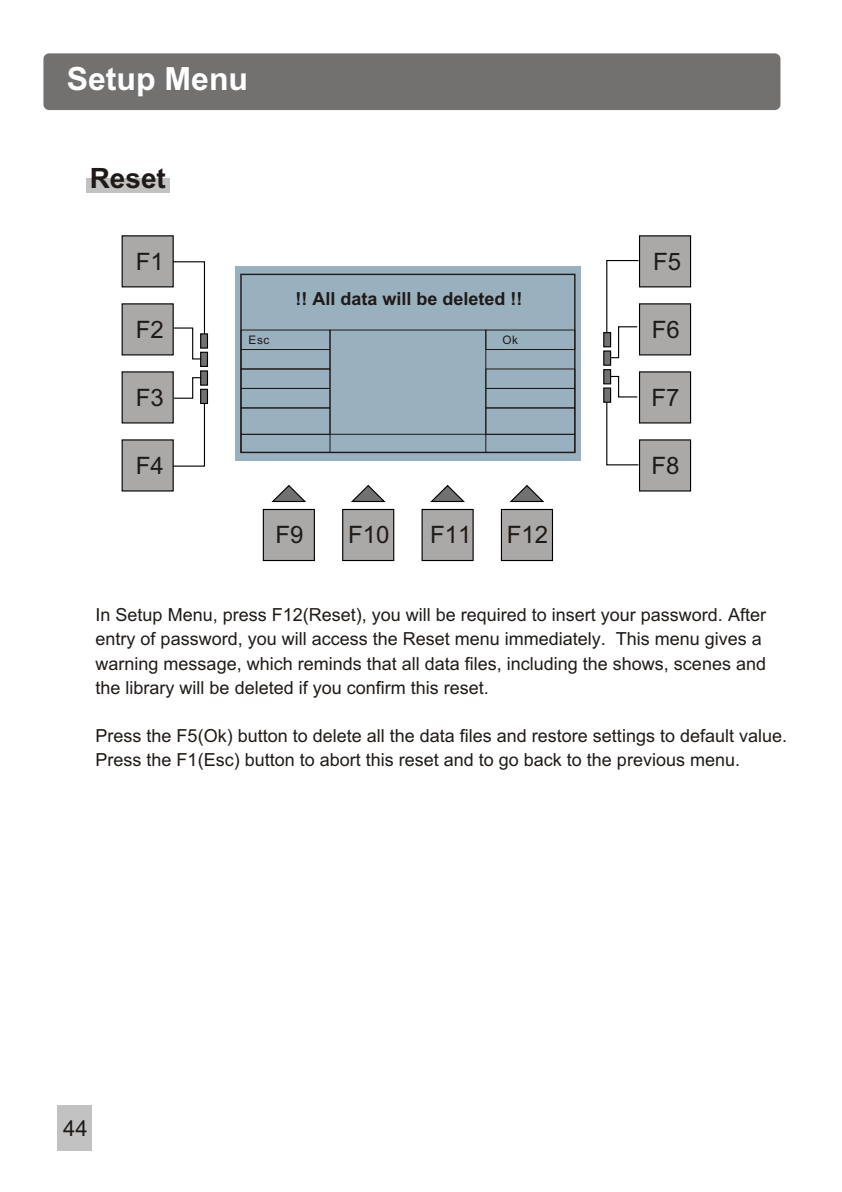
<style>
.page{position:relative;width:842px;height:1192px;background:#fff}
.page>*{position:absolute;margin:0;border:0;box-sizing:border-box;transform-origin:0 0}
.t1{font:700 32px "Arial";color:#fff}
.t2{font:700 28px "Arial";color:#1f1a17}
.t3{font:24px "Arial";color:#1f1a17}
.t4{font:22px "Arial";color:#1f1a17}
.t5{font:18px/24.2px "Arial";color:#1f1a17}
.t6{font:700 18px "Arial";color:#1f1a17}
.t7{font:11.8px "Arial";color:#1f1a17}
</style>
<div class="page">
<div style="left:86px;top:178px;width:83px;height:14px;background:#c2c2c2"></div>
<div style="left:43px;top:53px;width:737px;height:57px;background:#737070;border-radius:6px"></div>
<div style="left:235px;top:267px;width:346px;height:194px;background:#99b0bf"></div>
<div style="left:240px;top:274px;width:336px;height:179px;border:1px solid #1f1a17"></div>
<div style="left:241px;top:434px;width:89px;height:19px;border:1px solid #1f1a17"></div>
<div style="left:486px;top:434px;width:89px;height:19px;border:1px solid #1f1a17"></div>
<div style="left:241px;top:408px;width:89px;height:27px;border:1px solid #1f1a17"></div>
<div style="left:486px;top:408px;width:89px;height:27px;border:1px solid #1f1a17"></div>
<div style="left:241px;top:388px;width:89px;height:20px;border:1px solid #1f1a17"></div>
<div style="left:486px;top:388px;width:89px;height:20px;border:1px solid #1f1a17"></div>
<div style="left:241px;top:369px;width:89px;height:20px;border:1px solid #1f1a17"></div>
<div style="left:486px;top:369px;width:89px;height:20px;border:1px solid #1f1a17"></div>
<div style="left:241px;top:349px;width:89px;height:20px;border:1px solid #1f1a17"></div>
<div style="left:241px;top:330px;width:89px;height:20px;border:1px solid #1f1a17"></div>
<div style="left:486px;top:330px;width:89px;height:20px;border:1px solid #1f1a17"></div>
<div style="left:330px;top:330px;width:156px;height:105px;border:1px solid #1f1a17"></div>
<div style="left:122px;top:235px;width:52px;height:52px;background:#aba8a8;border:1px solid #000"></div>
<div style="left:122px;top:303px;width:52px;height:52px;background:#aba8a8;border:1px solid #000"></div>
<div style="left:122px;top:371px;width:52px;height:53px;background:#aba8a8;border:1px solid #000"></div>
<div style="left:122px;top:439px;width:52px;height:53px;background:#aba8a8;border:1px solid #000"></div>
<div style="left:639px;top:235px;width:52px;height:52px;background:#aba8a8;border:1px solid #000"></div>
<div style="left:639px;top:303px;width:52px;height:52px;background:#aba8a8;border:1px solid #000"></div>
<div style="left:639px;top:371px;width:52px;height:53px;background:#aba8a8;border:1px solid #000"></div>
<div style="left:639px;top:439px;width:52px;height:53px;background:#aba8a8;border:1px solid #000"></div>
<div style="left:263px;top:509px;width:52px;height:52px;background:#aba8a8;border:1px solid #000"></div>
<div style="left:342px;top:509px;width:52px;height:52px;background:#aba8a8;border:1px solid #000"></div>
<div style="left:422px;top:509px;width:52px;height:52px;background:#aba8a8;border:1px solid #000"></div>
<div style="left:501px;top:509px;width:52px;height:52px;background:#aba8a8;border:1px solid #000"></div>
<svg style="left:271px;top:485px;width:35px;height:18px"></svg>
<svg style="left:351px;top:484px;width:35px;height:19px"></svg>
<svg style="left:430px;top:484px;width:35px;height:19px"></svg>
<svg style="left:509px;top:485px;width:36px;height:18px"></svg>
<svg style="left:206px;top:333px;width:2px;height:16px"></svg>
<div style="left:200px;top:352px;width:8px;height:15px;background:#737070;border:1px solid #000"></div>
<div style="left:200px;top:370px;width:8px;height:16px;background:#737070;border:1px solid #000"></div>
<svg style="left:206px;top:389px;width:2px;height:15px"></svg>
<svg style="left:172px;top:261px;width:34px;height:99px"></svg>
<svg style="left:172px;top:377px;width:34px;height:90px"></svg>
<div style="left:603px;top:332px;width:8px;height:15px;background:#737070;border:1px solid #000"></div>
<div style="left:603px;top:350px;width:8px;height:16px;background:#737070;border:1px solid #000"></div>
<div style="left:603px;top:369px;width:8px;height:15px;background:#737070;border:1px solid #000"></div>
<div style="left:603px;top:387px;width:8px;height:16px;background:#737070;border:1px solid #000"></div>
<svg style="left:606px;top:259px;width:34px;height:100px"></svg>
<svg style="left:606px;top:375px;width:34px;height:91px"></svg>
<div style="left:58px;top:1105px;width:34px;height:46px;background:#c2c2c2"></div>
<h1 class="t1" style="left:67px;top:67px;width:183px">Setup Menu</h1>
<h2 class="t2" style="left:90px;top:168px;width:78px">Reset</h2>
<h3 class="t3" style="left:136px;top:253px;width:30px">F1</h3>
<h3 class="t3" style="left:653px;top:253px;width:30px">F5</h3>
<h3 class="t3" style="left:136px;top:321px;width:30px">F2</h3>
<p class="t7" style="left:249px;top:336px;width:22px">Esc</p>
<p class="t6" style="left:296px;top:292px;width:228px">!! All data will be deleted !!</p>
<p class="t7" style="left:502px;top:336px;width:17px">Ok</p>
<h3 class="t3" style="left:652px;top:321px;width:30px">F6</h3>
<h3 class="t3" style="left:136px;top:389px;width:30px">F3</h3>
<h3 class="t3" style="left:652px;top:389px;width:30px">F7</h3>
<h3 class="t3" style="left:136px;top:457px;width:30px">F4</h3>
<h3 class="t3" style="left:652px;top:457px;width:30px">F8</h3>
<h3 class="t3" style="left:275px;top:526px;width:30px">F9</h3>
<h3 class="t3" style="left:348px;top:526px;width:43px">F10</h3>
<h3 class="t3" style="left:430px;top:526px;width:43px">F11</h3>
<h3 class="t3" style="left:507px;top:526px;width:43px">F12</h3>
<p class="t5" style="left:96px;top:605px;width:672px">In Setup Menu, press F12(Reset), you will be required to insert your password. After entry of password, you will access the Reset menu immediately. This menu gives a warning message, which reminds that all data files, including the shows, scenes and the library will be deleted if you confirm this reset.</p>
<p class="t5" style="left:96px;top:725px;width:693px">Press the F5(Ok) button to delete all the data files and restore settings to default value.<br>Press the F1(Esc) button to abort this reset and to go back to the previous menu.</p>
<p class="t4" style="left:63px;top:1120px;width:26px">44</p>
</div>
